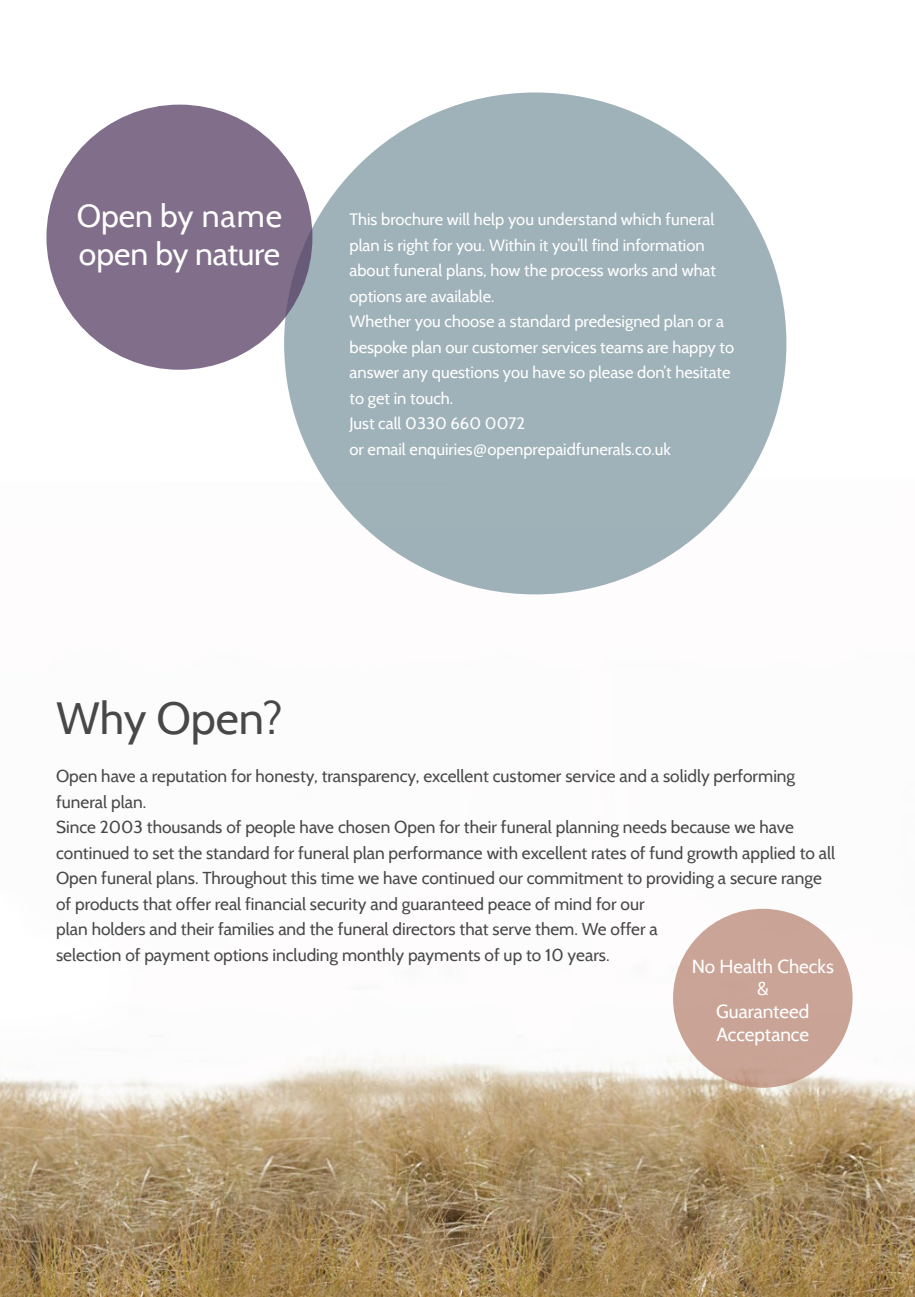
<style>
.page{position:relative;width:915px;height:1297px;background:#fff}
.page>*{position:absolute;margin:0;border:0;box-sizing:border-box;transform-origin:0 0}
.t1{font:45px "Cabin";color:#484848}
.t2{font:31.8px/38.2px "Cabin";letter-spacing:-.005em;color:#fff}
.t3{font:18.9px/22.6px "Cabin";color:#fff;text-align:center}
.t4{font:17.25px/25.5px "Cabin";color:#484848}
.t5{font:16.5px/25.5px "Cabin";color:#fff}
.s1{font-family:"Calibri"}
</style>
<div class="page">
<img style="left:0;top:479px;width:914px;height:818px">
<div style="left:284px;top:92px;width:502px;height:502px;background:#9fb2b9;border-radius:50%"></div>
<div style="left:46px;top:105px;width:266px;height:265px;background:#806e8b;border-radius:50%"></div>
<div style="left:672px;top:909px;width:180px;height:179px;background:#caa496;border-radius:50%"></div>
<h2 class="t2" style="left:77px;top:197px;width:207px">Open by name open by nature</h2>
<p class="t5" style="left:349px;top:207px;width:386px">This brochure will help you understand which funeral plan is right for you. Within it you’ll find information about funeral plans, how the process works and what options are available.<br>Whether you choose a standard predesigned plan or a bespoke plan our customer services teams are happy to answer any questions you have so please don’t hesitate to get in touch.<br>Just call 0330 660 0072<br>or email enquiries<span class="s1">@</span>openprepaidfunerals.co.uk</p>
<h1 class="t1" style="left:56px;top:691px;width:228px">Why Open?</h1>
<p class="t4" style="left:56px;top:763px;width:780px">Open have a reputation for honesty, transparency, excellent customer service and a solidly performing funeral plan.<br>Since 2003 thousands of people have chosen Open for their funeral planning needs because we have continued to set the standard for funeral plan performance with excellent rates of fund growth applied to all Open funeral plans. Throughout this time we have continued our commitment to providing a secure range of products that offer real financial security and guaranteed peace of mind for our<br>plan holders and their families and the funeral directors that serve them. We offer a<br>selection of payment options including monthly payments of up to 10 years.</p>
<p class="t3" style="left:691px;top:954px;width:143px">No Health Checks &amp;<br>Guaranteed<br>Acceptance</p>
</div>
